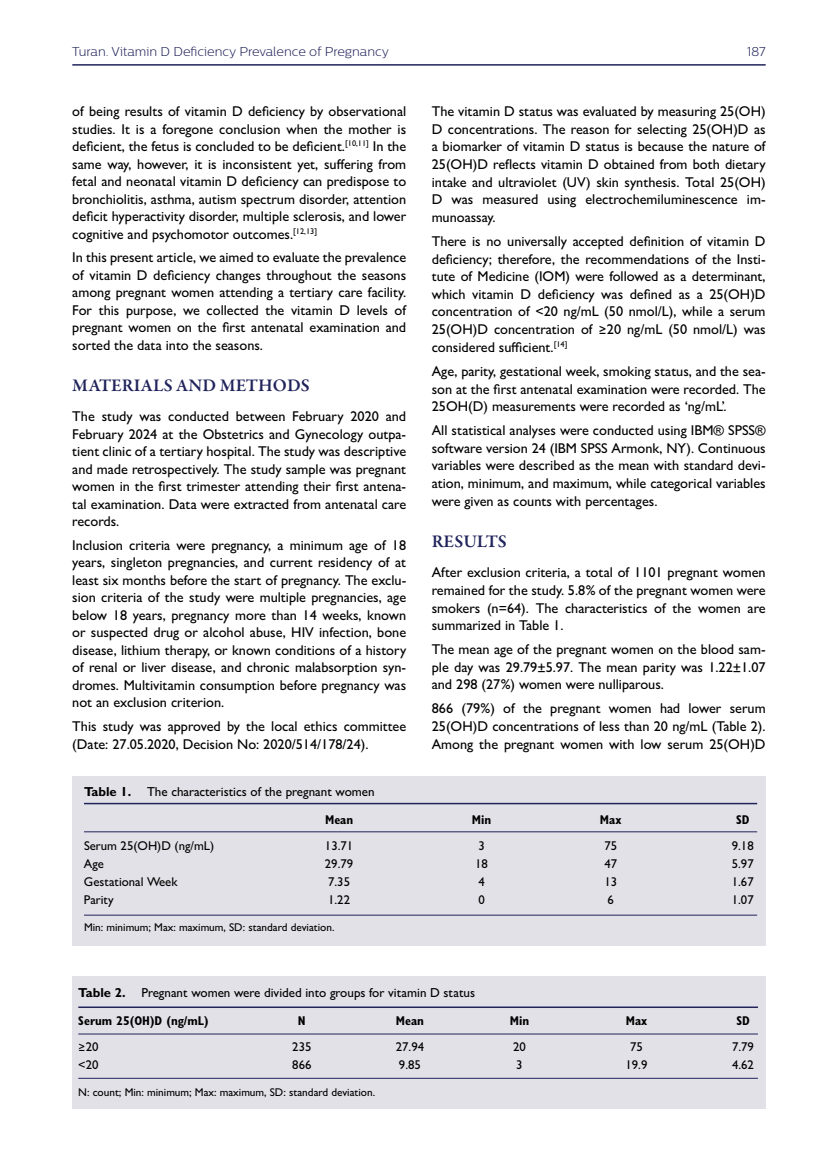
<style>
.page{position:relative;width:838px;height:1170px;background:#fff}
.page>*{position:absolute;margin:0;border:0;box-sizing:border-box;transform-origin:0 0}
.t1{font:600 18px "Garamond Premr Pro";letter-spacing:.005em;color:#21245b}
.t2{font:500 14.25px/17.5px "Gill Sans MT Pro";color:#000;text-align:justify}
.t3{font:500 13.05px "Gill Sans MT Pro";color:#000}
.t4{font:500 12.75px "Gill Sans MT Pro";color:#000}
.t5{font:300 12.75px "Centrale Sans";color:#21245b}
.t6{font:700 condensed 12.75px "Gill Sans MT Pro";color:#000}
.t7{font:500 11.25px "Gill Sans MT Pro";color:#000}
.s1{font-weight:700}
</style>
<div class="page">
<hr style="left:72px;top:64px;width:693px;height:2px;background:#21245b">
<div style="left:72px;top:776px;width:693px;height:169px;background:#e3e1e8"></div>
<hr style="left:84px;top:802px;width:673px;height:2px;background:#21245b">
<hr style="left:84px;top:831px;width:673px;height:1px;background:#21245b">
<hr style="left:84px;top:914px;width:673px;height:1px;background:#21245b">
<div style="left:72px;top:976px;width:693px;height:132px;background:#e3e1e8"></div>
<hr style="left:78px;top:1006px;width:680px;height:1px;background:#21245b">
<hr style="left:78px;top:1033px;width:680px;height:1px;background:#21245b">
<hr style="left:78px;top:1077px;width:680px;height:1px;background:#21245b">
<p class="t5" style="left:72px;top:45px;width:318px">Turan. Vitamin D Deficiency Prevalence of Pregnancy</p>
<p class="t5" style="left:747px;top:45px;width:20px">187</p>
<p class="t2" style="left:72px;top:102px;width:335px">of being results of vitamin D deficiency by observational studies. It is a foregone conclusion when the mother is deficient, the fetus is concluded to be deficient.<sup>[10,11]</sup> In the same way, however, it is inconsistent yet, suffering from fetal and neonatal vitamin D deficiency can predispose to bronchiolitis, asthma, autism spectrum disorder, attention deficit hyperactivity disorder, multiple sclerosis, and lower cognitive and psychomotor outcomes.<sup>[12,13]</sup></p>
<p class="t2" style="left:72px;top:249px;width:335px">In this present article, we aimed to evaluate the prevalence of vitamin D deficiency changes throughout the seasons among pregnant women attending a tertiary care facility.<br>For this purpose, we collected the vitamin D levels of pregnant women on the first antenatal examination and sorted the data into the seasons.</p>
<p class="t1" style="left:72px;top:374px;width:239px">MATERIALS AND METHODS</p>
<p class="t2" style="left:72px;top:407px;width:335px">The study was conducted between February 2020 and February 2024 at the Obstetrics and Gynecology outpa&shy;tient clinic of a tertiary hospital. The study was descriptive and made retrospectively. The study sample was pregnant women in the first trimester attending their first antena&shy;tal examination. Data were extracted from antenatal care records.</p>
<p class="t2" style="left:72px;top:536px;width:335px">Inclusion criteria were pregnancy, a minimum age of 18 years, singleton pregnancies, and current residency of at least six months before the start of pregnancy. The exclu&shy;sion criteria of the study were multiple pregnancies, age below 18 years, pregnancy more than 14 weeks, known or suspected drug or alcohol abuse, HIV infection, bone disease, lithium therapy, or known conditions of a history of renal or liver disease, and chronic malabsorption syn&shy;dromes. Multivitamin consumption before pregnancy was not an exclusion criterion.</p>
<p class="t2" style="left:72px;top:717px;width:335px">This study was approved by the local ethics committee (Date: 27.05.2020, Decision No: 2020/514/178/24).</p>
<p class="t2" style="left:432px;top:102px;width:335px">The vitamin D status was evaluated by measuring 25(OH)<br>D concentrations. The reason for selecting 25(OH)D as a biomarker of vitamin D status is because the nature of 25(OH)D reflects vitamin D obtained from both dietary intake and ultraviolet (UV) skin synthesis. Total 25(OH)<br>D was measured using electrochemiluminescence im&shy;munoassay.</p>
<p class="t2" style="left:432px;top:232px;width:335px">There is no universally accepted definition of vitamin D deficiency; therefore, the recommendations of the Insti&shy;tute of Medicine (IOM) were followed as a determinant, which vitamin D deficiency was defined as a 25(OH)D concentration of &lt;20 ng/mL (50 nmol/L), while a serum 25(OH)D concentration of ≥20 ng/mL (50 nmol/L) was considered sufficient.<sup>[14]</sup></p>
<p class="t2" style="left:432px;top:362px;width:335px">Age, parity, gestational week, smoking status, and the sea&shy;son at the first antenatal examination were recorded. The 25OH(D) measurements were recorded as ‘ng/mL’.</p>
<p class="t2" style="left:432px;top:421px;width:335px">All statistical analyses were conducted using IBM® SPSS® software version 24 (IBM SPSS Armonk, NY). Continuous variables were described as the mean with standard devi&shy;ation, minimum, and maximum, while categorical variables were given as counts with percentages.</p>
<p class="t1" style="left:432px;top:530px;width:77px">RESULTS</p>
<p class="t2" style="left:432px;top:563px;width:335px">After exclusion criteria, a total of 1101 pregnant women remained for the study. 5.8% of the pregnant women were smokers (n=64). The characteristics of the women are summarized in Table 1.</p>
<p class="t2" style="left:432px;top:640px;width:335px">The mean age of the pregnant women on the blood sam&shy;ple day was 29.79±5.97. The mean parity was 1.22±1.07 and 298 (27%) women were nulliparous.</p>
<p class="t2" style="left:432px;top:699px;width:335px">866 (79%) of the pregnant women had lower serum 25(OH)D concentrations of less than 20 ng/mL (Table 2).<br>Among the pregnant women with low serum 25(OH)D</p>
<p class="t3" style="left:84px;top:783px;width:292px"><span class="s1">Table 1.</span> The characteristics of the pregnant women</p>
<p class="t6" style="left:325px;top:811px;width:30px">Mean</p>
<p class="t6" style="left:472px;top:811px;width:21px">Min</p>
<p class="t6" style="left:600px;top:811px;width:23px">Max</p>
<p class="t6" style="left:736px;top:811px;width:15px">SD</p>
<p class="t4" style="left:84px;top:838px;width:132px">Serum 25(OH)D (ng/mL)</p>
<p class="t4" style="left:325px;top:838px;width:30px">13.71</p>
<p class="t4" style="left:478px;top:838px;width:8px">3</p>
<p class="t4" style="left:604px;top:838px;width:14px">75</p>
<p class="t4" style="left:732px;top:838px;width:23px">9.18</p>
<p class="t4" style="left:84px;top:856px;width:22px">Age</p>
<p class="t4" style="left:325px;top:856px;width:30px">29.79</p>
<p class="t4" style="left:475px;top:856px;width:14px">18</p>
<p class="t4" style="left:604px;top:856px;width:14px">47</p>
<p class="t4" style="left:731px;top:856px;width:23px">5.97</p>
<p class="t4" style="left:84px;top:874px;width:95px">Gestational Week</p>
<p class="t4" style="left:328px;top:874px;width:23px">7.35</p>
<p class="t4" style="left:478px;top:874px;width:8px">4</p>
<p class="t4" style="left:604px;top:874px;width:14px">13</p>
<p class="t4" style="left:731px;top:874px;width:23px">1.67</p>
<p class="t4" style="left:84px;top:892px;width:31px">Parity</p>
<p class="t4" style="left:328px;top:892px;width:23px">1.22</p>
<p class="t4" style="left:478px;top:892px;width:8px">0</p>
<p class="t4" style="left:607px;top:892px;width:8px">6</p>
<p class="t4" style="left:731px;top:892px;width:23px">1.07</p>
<p class="t7" style="left:84px;top:920px;width:252px">Min: minimum; Max: maximum, SD: standard deviation.</p>
<p class="t3" style="left:78px;top:984px;width:398px"><span class="s1">Table 2.</span> Pregnant women were divided into groups for vitamin D status</p>
<p class="t6" style="left:78px;top:1012px;width:132px">Serum 25(OH)D (ng/mL)</p>
<p class="t6" style="left:298px;top:1012px;width:9px">N</p>
<p class="t6" style="left:396px;top:1012px;width:30px">Mean</p>
<p class="t6" style="left:510px;top:1012px;width:21px">Min</p>
<p class="t6" style="left:626px;top:1012px;width:23px">Max</p>
<p class="t6" style="left:736px;top:1012px;width:15px">SD</p>
<p class="t4" style="left:78px;top:1039px;width:22px">≥20</p>
<p class="t4" style="left:292px;top:1039px;width:21px">235</p>
<p class="t4" style="left:396px;top:1039px;width:30px">27.94</p>
<p class="t4" style="left:513px;top:1039px;width:14px">20</p>
<p class="t4" style="left:630px;top:1039px;width:14px">75</p>
<p class="t4" style="left:732px;top:1039px;width:23px">7.79</p>
<p class="t4" style="left:78px;top:1057px;width:22px">&lt;20</p>
<p class="t4" style="left:292px;top:1057px;width:21px">866</p>
<p class="t4" style="left:399px;top:1057px;width:23px">9.85</p>
<p class="t4" style="left:516px;top:1057px;width:8px">3</p>
<p class="t4" style="left:625px;top:1057px;width:23px">19.9</p>
<p class="t4" style="left:732px;top:1057px;width:23px">4.62</p>
<p class="t7" style="left:78px;top:1085px;width:298px">N: count; Min: minimum; Max: maximum, SD: standard deviation.</p>
</div>
